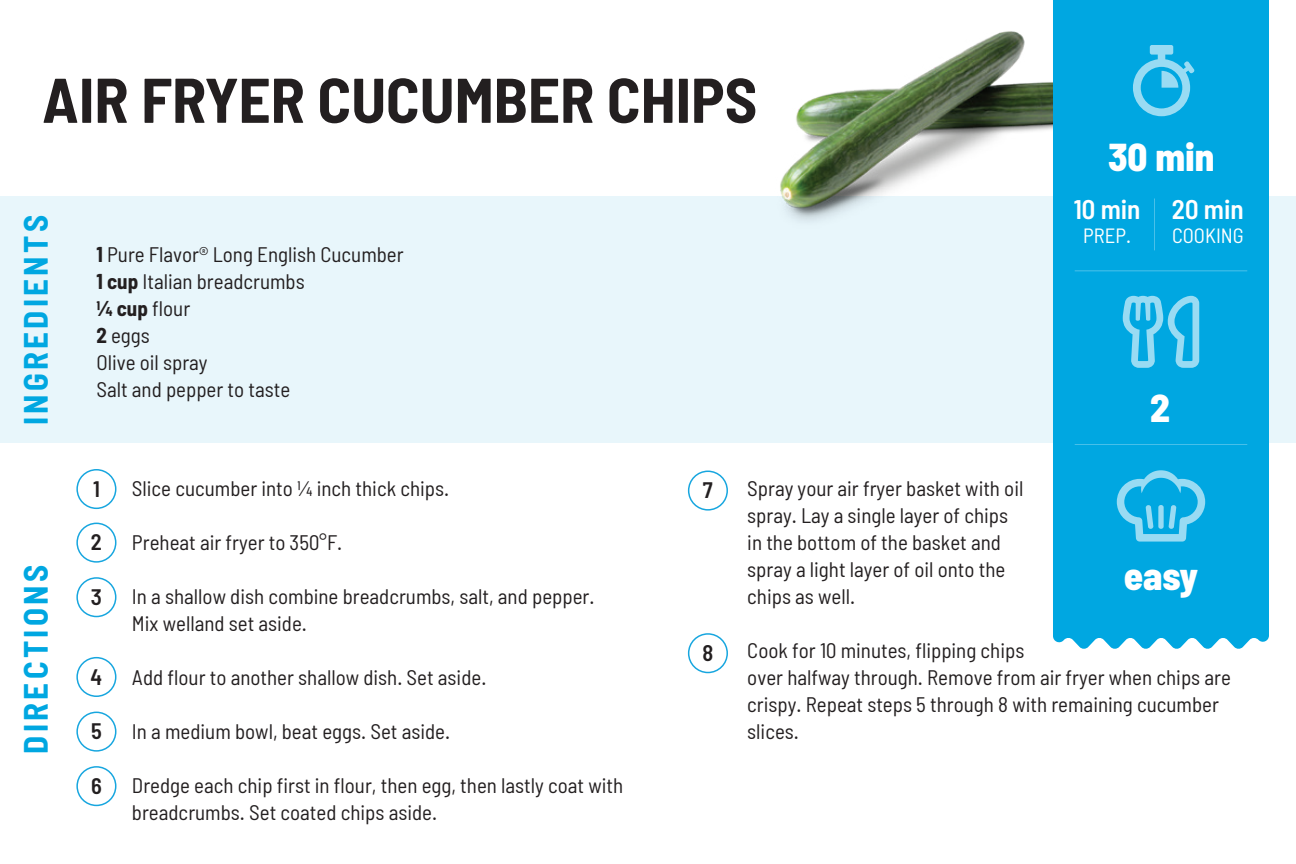
<style>
.page{position:relative;width:1296px;height:864px;background:#fff}
.page>*{position:absolute;margin:0;border:0;box-sizing:border-box;transform-origin:0 0}
.t1{font:700 semi-condensed 63px "Barlow";color:#231f20}
.t2{font:800 semi-condensed 39px "Barlow";color:#fff}
.t3{font:700 semi-condensed 33px "Barlow";letter-spacing:.1em;color:#00a7e1}
.t4{font:600 semi-condensed 27px "Barlow";color:#fff}
.t5{font:600 semi-condensed 22.5px "Barlow";color:#231f20}
.t6{font:semi-condensed 21px/27px "Barlow";color:#231f20}
.t7{font:semi-condensed 20.7px "Barlow";color:#fff}
.s1{font-weight:700}
</style>
<div class="page">
<div style="left:0;top:196px;width:1296px;height:246px;background:#e8f6fb"></div>
<img style="left:780px;top:31px;width:273px;height:190px">
<div style="left:1053px;top:0;width:216px;height:649px;background:#00a7e1"></div>
<svg style="left:1123px;top:296px;width:76px;height:72px"></svg>
<svg style="left:1117px;top:470px;width:88px;height:72px"></svg>
<div style="left:1158px;top:505px;width:6px;height:24px;background:#99dbf3;border-radius:2px"></div>
<svg style="left:1133px;top:45px;width:61px;height:71px"></svg>
<hr style="left:1075px;top:270px;width:172px;height:1px;background:#fff">
<hr style="left:1075px;top:444px;width:172px;height:1px;background:#fff">
<hr style="left:1154px;top:199px;width:1px;height:51px;background:#fff">
<div style="left:76px;top:469px;width:40px;height:40px;border:2px solid #17a6df;border-radius:50%"></div>
<div style="left:76px;top:523px;width:40px;height:40px;border:2px solid #17a6df;border-radius:50%"></div>
<div style="left:76px;top:577px;width:40px;height:40px;border:2px solid #17a6df;border-radius:50%"></div>
<div style="left:76px;top:657px;width:40px;height:40px;border:2px solid #17a6df;border-radius:50%"></div>
<div style="left:76px;top:712px;width:40px;height:40px;border:2px solid #17a6df;border-radius:50%"></div>
<div style="left:76px;top:766px;width:40px;height:40px;border:2px solid #17a6df;border-radius:50%"></div>
<div style="left:688px;top:471px;width:40px;height:40px;border:2px solid #17a6df;border-radius:50%"></div>
<div style="left:688px;top:633px;width:40px;height:40px;border:2px solid #17a6df;border-radius:50%"></div>
<h1 class="t1" style="left:42px;top:61px;width:717px">AIR FRYER CUCUMBER CHIPS</h1>
<h3 class="t3" style="left:15px;top:425px;width:211px;rotate:-90deg">INGREDIENTS</h3>
<p class="t6" style="left:96px;top:241px;width:309px"><span class="s1">1</span> Pure Flavor® Long English Cucumber<br><span class="s1">1 cup</span> Italian breadcrumbs<br><span class="s1">¼ cup</span> flour<br><span class="s1">2</span> eggs<br>Olive oil spray<br>Salt and pepper to taste</p>
<h2 class="t2" style="left:1108px;top:133px;width:108px">30 min</h2>
<p class="t4" style="left:1074px;top:192px;width:68px">10 min</p>
<p class="t7" style="left:1083px;top:223px;width:49px">PREP.</p>
<p class="t4" style="left:1172px;top:192px;width:73px">20 min</p>
<p class="t7" style="left:1172px;top:223px;width:73px">COOKING</p>
<h2 class="t2" style="left:1150px;top:383px;width:21px">2</h2>
<h3 class="t3" style="left:15px;top:754px;width:190px;rotate:-90deg">DIRECTIONS</h3>
<p class="t5" style="left:93px;top:475px;width:8px">1</p>
<p class="t5" style="left:91px;top:528px;width:12px">2</p>
<p class="t5" style="left:91px;top:583px;width:13px">3</p>
<p class="t5" style="left:91px;top:663px;width:13px">4</p>
<p class="t5" style="left:91px;top:717px;width:12px">5</p>
<p class="t5" style="left:91px;top:772px;width:12px">6</p>
<p class="t6" style="left:132px;top:475px;width:319px">Slice cucumber into ¼ inch thick chips.</p>
<p class="t6" style="left:132px;top:529px;width:212px">Preheat air fryer to 350°F.</p>
<p class="t6" style="left:132px;top:583px;width:464px">In a shallow dish combine breadcrumbs, salt, and pepper.<br>Mix welland set aside.</p>
<p class="t6" style="left:132px;top:664px;width:356px">Add flour to another shallow dish. Set aside.</p>
<p class="t6" style="left:132px;top:718px;width:320px">In a medium bowl, beat eggs. Set aside.</p>
<p class="t6" style="left:132px;top:772px;width:493px">Dredge each chip first in flour, then egg, then lastly coat with breadcrumbs. Set coated chips aside.</p>
<p class="t5" style="left:703px;top:476px;width:11px">7</p>
<p class="t5" style="left:703px;top:639px;width:12px">8</p>
<p class="t6" style="left:747px;top:475px;width:278px">Spray your air fryer basket with oil spray. Lay a single layer of chips in the bottom of the basket and spray a light layer of oil onto the chips as well.</p>
<p class="t6" style="left:747px;top:637px;width:485px">Cook for 10 minutes, flipping chips<br>over halfway through. Remove from air fryer when chips are crispy. Repeat steps 5 through 8 with remaining cucumber slices.</p>
<h2 class="t2" style="left:1124px;top:552px;width:76px">easy</h2>
</div>
